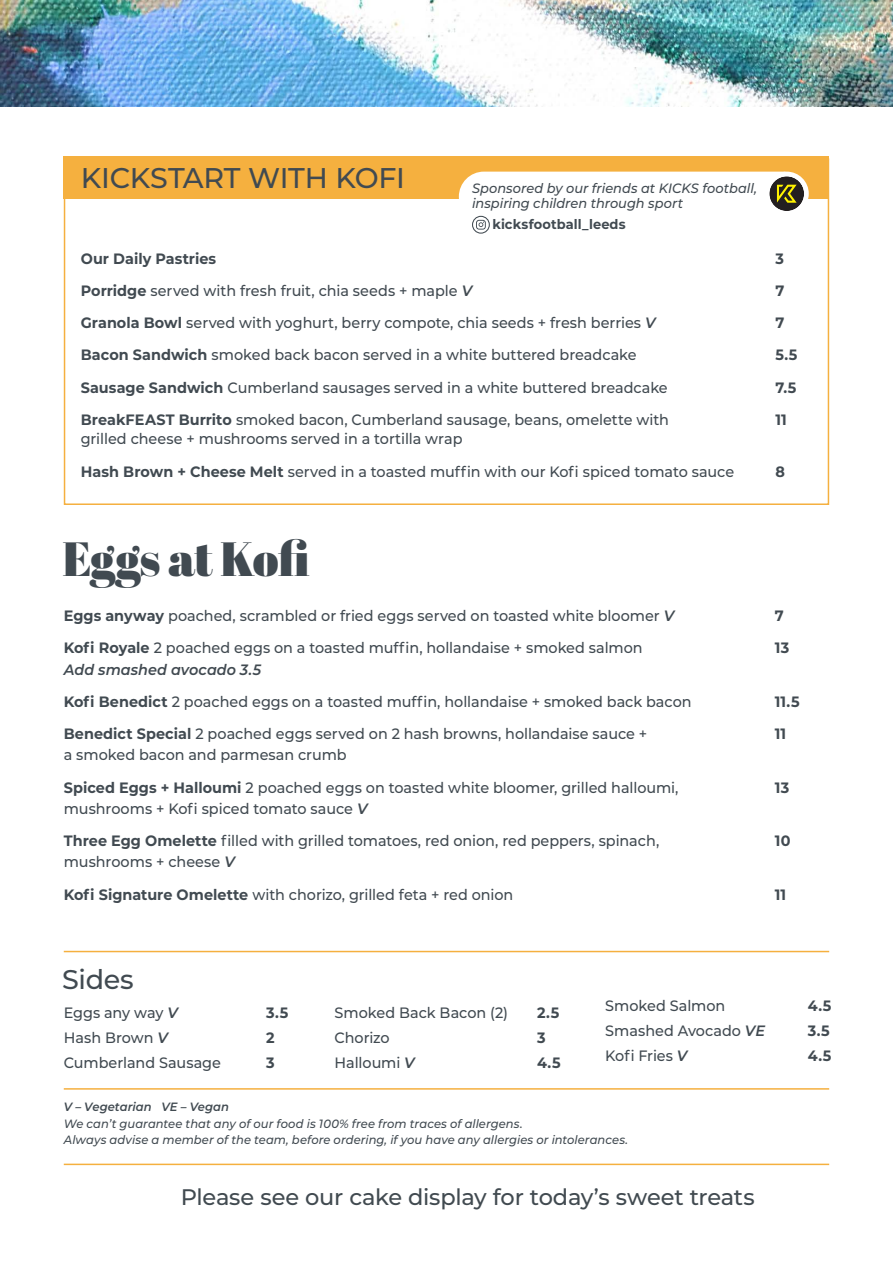
<style>
.page{position:relative;width:893px;height:1263px;background:#fff}
.page>*{position:absolute;margin:0;border:0;box-sizing:border-box;transform-origin:0 0}
.t1{font:900 48px "Abril Display";letter-spacing:-.01em;color:#414a51}
.t2{font:500 28.5px "Montserrat";letter-spacing:-.01em;color:#414a51}
.t3{font:500 27px "Montserrat";letter-spacing:-.01em;color:#414a51}
.t4{font:500 22.5px "Montserrat";letter-spacing:-.015em;color:#414a50}
.t5{font:500 15px "Montserrat";color:#414a51;scale:.96 1}
.t6{font:700 15px "Montserrat";letter-spacing:.005em;color:#414a51;scale:.96 1}
.t7{font:italic 600 15px "Montserrat";color:#414a51;scale:.96 1}
.t8{font:italic 500 13.5px/15px "Montserrat";color:#414a51;scale:.96 1}
.t9{font:700 13.5px "Montserrat";letter-spacing:.01em;color:#414a51;scale:.96 1}
.t10{font:italic 500 12px/16.5px "Montserrat";letter-spacing:.005em;color:#414a51;scale:.96 1}
.t11{font:italic 600 12px "Montserrat";letter-spacing:.005em;color:#414a51;scale:.96 1}
.s1{font-weight:700}
.s2{font-weight:600;font-style:italic}
</style>
<div class="page">
<div style="left:64px;top:156px;width:765px;height:43px;background:#f5b03f"></div>
<hr style="left:64px;top:1088px;width:765px;height:2px;background:#f5b03f">
<hr style="left:64px;top:951px;width:765px;height:1px;background:#f5b03f">
<hr style="left:64px;top:1163px;width:765px;height:2px;background:#f5b03f">
<div style="left:459px;top:172px;width:348px;height:50px;background:#fff;border-radius:25px"></div>
<div style="left:769px;top:176px;width:35px;height:35px;background:#231f20;border-radius:50%"></div>
<svg style="left:777px;top:185px;width:20px;height:18px"></svg>
<div style="left:765px;top:172px;width:44px;height:44px;border:4px solid #fff;border-radius:50%"></div>
<div style="left:472px;top:216px;width:18px;height:18px;border:1px solid #414a51;border-radius:50%"></div>
<svg style="left:476px;top:220px;width:10px;height:10px"></svg>
<img style="left:0;top:0;width:893px;height:106px">
<p class="t2" style="left:81px;top:158px;width:326px">KICKSTART WITH KOFI</p>
<p class="t8" style="left:472px;top:180px;width:298px">Sponsored by our friends at KICKS football, inspiring children through sport</p>
<p class="t9" style="left:492px;top:215px;width:140px">kicksfootball_leeds</p>
<p class="t6" style="left:81px;top:247px;width:143px">Our Daily Pastries</p>
<p class="t6" style="left:775px;top:247px;width:10px">3</p>
<p class="t5" style="left:81px;top:280px;width:409px"><span class="s1">Porridge</span> served with fresh fruit, chia seeds + maple <span class="s2">V</span></p>
<p class="t6" style="left:775px;top:280px;width:11px">7</p>
<p class="t5" style="left:81px;top:312px;width:600px"><span class="s1">Granola Bowl</span> served with yoghurt, berry compote, chia seeds + fresh berries <span class="s2">V</span></p>
<p class="t6" style="left:775px;top:312px;width:11px">7</p>
<p class="t5" style="left:81px;top:345px;width:580px"><span class="s1">Bacon Sandwich</span> smoked back bacon served in a white buttered breadcake</p>
<p class="t6" style="left:775px;top:344px;width:24px">5.5</p>
<p class="t5" style="left:81px;top:377px;width:613px"><span class="s1">Sausage Sandwich</span> Cumberland sausages served in a white buttered breadcake</p>
<p class="t6" style="left:775px;top:376px;width:24px">7.5</p>
<p class="t5" style="left:81px;top:409px;width:614px"><span class="s1">BreakFEAST Burrito</span> smoked bacon, Cumberland sausage, beans, omelette with</p>
<p class="t6" style="left:775px;top:409px;width:13px">11</p>
<p class="t5" style="left:81px;top:429px;width:399px">grilled cheese + mushrooms served in a tortilla wrap</p>
<p class="t5" style="left:81px;top:461px;width:682px"><span class="s1">Hash Brown + Cheese Melt</span> served in a toasted muffin with our Kofi spiced tomato sauce</p>
<p class="t6" style="left:775px;top:460px;width:11px">8</p>
<p class="t1" style="left:63px;top:525px;width:248px">Eggs at Kofi</p>
<p class="t5" style="left:64px;top:605px;width:637px"><span class="s1">Eggs anyway</span> poached, scrambled or fried eggs served on toasted white bloomer <span class="s2">V</span></p>
<p class="t6" style="left:775px;top:605px;width:11px">7</p>
<p class="t5" style="left:64px;top:638px;width:605px"><span class="s1">Kofi Royale</span> 2 poached eggs on a toasted muffin, hollandaise + smoked salmon</p>
<p class="t6" style="left:775px;top:637px;width:16px">13</p>
<p class="t7" style="left:64px;top:658px;width:207px">Add smashed avocado 3.5</p>
<p class="t5" style="left:64px;top:691px;width:655px"><span class="s1">Kofi Benedict</span> 2 poached eggs on a toasted muffin, hollandaise + smoked back bacon</p>
<p class="t6" style="left:775px;top:691px;width:27px">11.5</p>
<p class="t5" style="left:64px;top:724px;width:609px"><span class="s1">Benedict Special</span> 2 poached eggs served on 2 hash browns, hollandaise sauce +</p>
<p class="t6" style="left:775px;top:723px;width:13px">11</p>
<p class="t5" style="left:64px;top:745px;width:296px">a smoked bacon and parmesan crumb</p>
<p class="t5" style="left:64px;top:777px;width:642px"><span class="s1">Spiced Eggs + Halloumi</span> 2 poached eggs on toasted white bloomer, grilled halloumi,</p>
<p class="t6" style="left:775px;top:777px;width:16px">13</p>
<p class="t5" style="left:64px;top:798px;width:318px">mushrooms + Kofi spiced tomato sauce <span class="s2">V</span></p>
<p class="t5" style="left:64px;top:831px;width:622px"><span class="s1">Three Egg Omelette</span> filled with grilled tomatoes, red onion, red peppers, spinach,</p>
<p class="t6" style="left:775px;top:830px;width:18px">10</p>
<p class="t5" style="left:64px;top:852px;width:180px">mushrooms + cheese <span class="s2">V</span></p>
<p class="t5" style="left:64px;top:884px;width:470px"><span class="s1">Kofi Signature Omelette</span> with chorizo, grilled feta + red onion</p>
<p class="t6" style="left:775px;top:884px;width:13px">11</p>
<p class="t3" style="left:62px;top:960px;width:73px">Sides</p>
<p class="t5" style="left:64px;top:1002px;width:120px">Eggs any way <span class="s2">V</span></p>
<p class="t6" style="left:266px;top:1002px;width:24px">3.5</p>
<p class="t5" style="left:64px;top:1027px;width:110px">Hash Brown <span class="s2">V</span></p>
<p class="t6" style="left:266px;top:1027px;width:10px">2</p>
<p class="t5" style="left:64px;top:1052px;width:165px">Cumberland Sausage</p>
<p class="t6" style="left:266px;top:1052px;width:10px">3</p>
<p class="t5" style="left:335px;top:1002px;width:182px">Smoked Back Bacon (2)</p>
<p class="t6" style="left:537px;top:1002px;width:25px">2.5</p>
<p class="t5" style="left:335px;top:1027px;width:59px">Chorizo</p>
<p class="t6" style="left:537px;top:1027px;width:10px">3</p>
<p class="t5" style="left:335px;top:1052px;width:85px">Halloumi <span class="s2">V</span></p>
<p class="t6" style="left:537px;top:1052px;width:26px">4.5</p>
<p class="t5" style="left:605px;top:995px;width:127px">Smoked Salmon</p>
<p class="t6" style="left:808px;top:995px;width:26px">4.5</p>
<p class="t5" style="left:605px;top:1020px;width:168px">Smashed Avocado <span class="s2">VE</span></p>
<p class="t6" style="left:808px;top:1020px;width:24px">3.5</p>
<p class="t5" style="left:605px;top:1045px;width:87px">Kofi Fries <span class="s2">V</span></p>
<p class="t6" style="left:808px;top:1045px;width:26px">4.5</p>
<p class="t11" style="left:64px;top:1098px;width:174px">V – Vegetarian VE – Vegan</p>
<p class="t10" style="left:64px;top:1115px;width:589px">We can’t guarantee that any of our food is 100% free from traces of allergens.<br>Always advise a member of the team, before ordering, if you have any allergies or intolerances.</p>
<p class="t4" style="left:181px;top:1181px;width:575px">Please see our cake display for today’s sweet treats</p>
</div>
